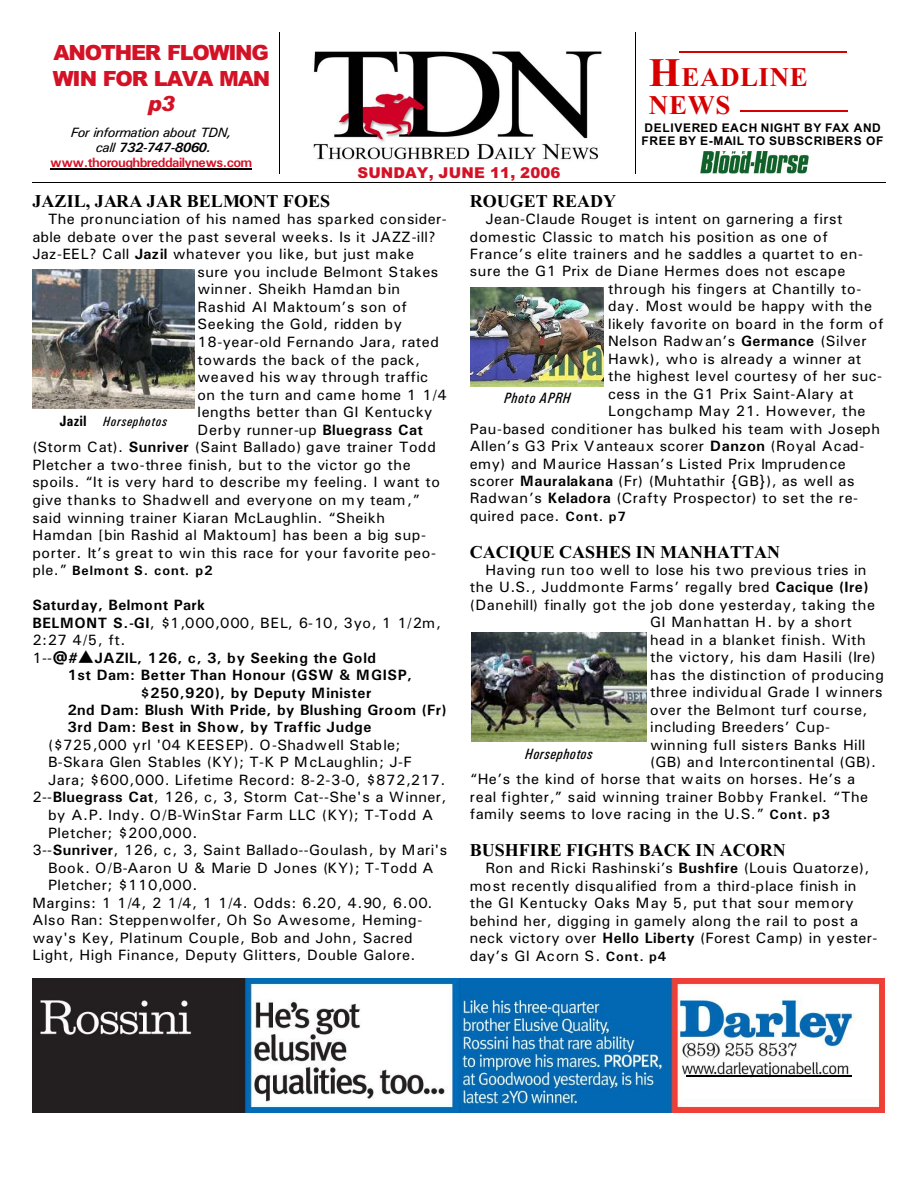
<style>
.page{position:relative;width:918px;height:1188px;background:#fff}
.page>*{position:absolute;margin:0;border:0;box-sizing:border-box;transform-origin:0 0}
.t1{font:700 27px/27.3px "Times New Roman";letter-spacing:.02em;color:#d60000}
.t2{font:900 21px/25.2px "Arial";letter-spacing:-.06em;color:#d41226}
.t3{font:italic 900 21px "Arial";color:#d41226}
.t4{font:700 18px "Times New Roman";color:#000}
.t5{font:15px/17.4px "Univers";letter-spacing:.03em;color:#000}
.t6{font:15px "Univers";letter-spacing:.01em;color:#000}
.t7{font:700 15px "Univers";letter-spacing:.03em;color:#000}
.t8{font:700 15px "Univers";letter-spacing:.01em;color:#000}
.t9{font:italic 15px "Univers Condensed";letter-spacing:.03em;color:#000}
.t10{font:900 15px "Arial";letter-spacing:.01em;color:#d41226}
.t11{font:700 13.5px/15px "Univers";letter-spacing:-.04em;color:#d41226;text-align:center}
.t12{font:700 13.5px "Univers";letter-spacing:.065em;color:#000}
.t13{font:italic 13.5px "Univers Condensed";letter-spacing:.045em;color:#000}
.t14{font:700 12px/12.8px "Arial";letter-spacing:.045em;color:#000}
.s1{font-weight:400;font-style:italic;color:#000}
.s2{font-style:italic;color:#000}
.s3{font-size:40.5px}
.s4{font-weight:700}
.s5{font-weight:400;font-size:15px}
.s6{font-weight:400}
.s7{font-weight:700;font-style:normal;font-size:15px}
.s8{font-weight:700;font-size:13.5px}
</style>
<div class="page">
<hr style="left:50px;top:169px;width:201px;height:1px;background:#000">
<img style="left:313px;top:51px;width:289px;height:109px">
<img style="left:700px;top:151px;width:108px;height:23px">
<hr style="left:280px;top:32px;width:1px;height:142px;background:#000">
<hr style="left:635px;top:32px;width:1px;height:142px;background:#000">
<hr style="left:32px;top:183px;width:853px;height:1px;background:#000">
<img style="left:32px;top:269px;width:162px;height:140px">
<img style="left:470px;top:287px;width:134px;height:99px">
<img style="left:471px;top:632px;width:176px;height:110px">
<hr style="left:680px;top:51px;width:167px;height:1px;background:#d60000">
<hr style="left:740px;top:111px;width:108px;height:1px;background:#d60000">
<img style="left:32px;top:979px;width:852px;height:133px">
<hr style="left:686px;top:1076px;width:165px;height:1px;background:#000">
<h2 class="t2" style="left:53px;top:43px;width:219px">ANOTHER FLOWING<br>WIN FOR LAVA MAN</h2>
<h2 class="t3" style="left:148px;top:95px;width:28px">p3</h2>
<p class="t11" style="left:50px;top:126px;width:204px"><span class="s1">For information about TDN,<br>call</span> <span class="s2">732-747-8060. </span>www.thoroughbreddailynews.com</p>
<p class="t10" style="left:357px;top:168px;width:205px">SUNDAY, JUNE 11, 2006</p>
<h1 class="t1" style="left:649px;top:66px;width:160px"><span class="s3">H</span>EADLINE<br>NEWS</h1>
<p class="t14" style="left:641px;top:123px;width:244px">DELIVERED EACH NIGHT BY FAX AND<br>FREE BY E-MAIL TO SUBSCRIBERS OF</p>
<p class="t4" style="left:32px;top:195px;width:299px">JAZIL, JARA JAR BELMONT FOES</p>
<p class="t5" style="left:48px;top:212px;width:400px">The pronunciation of his named has sparked consider-</p>
<p class="t6" style="left:32px;top:231px;width:405px">able debate over the past several weeks. Is it JAZZ-ill?</p>
<p class="t5" style="left:32px;top:247px;width:383px">Jaz-EEL? Call <span class="s4">Jazil</span> whatever you like, but just make</p>
<p class="t5" style="left:198px;top:264px;width:242px">sure you include Belmont Stakes</p>
<p class="t6" style="left:198px;top:284px;width:204px">winner. Sheikh Hamdan bin</p>
<p class="t5" style="left:198px;top:299px;width:211px">Rashid Al Maktoum’s son of</p>
<p class="t5" style="left:198px;top:317px;width:206px">Seeking the Gold, ridden by</p>
<p class="t5" style="left:198px;top:335px;width:243px">18-year-old Fernando Jara, rated</p>
<p class="t5" style="left:198px;top:352px;width:224px">towards the back of the pack,</p>
<p class="t6" style="left:198px;top:372px;width:232px">weaved his way through traffic</p>
<p class="t5" style="left:198px;top:387px;width:251px">on the turn and came home 1 1/4</p>
<p class="t5" style="left:198px;top:405px;width:236px">lengths better than GI Kentucky</p>
<p class="t5" style="left:198px;top:422px;width:227px">Derby runner-up <span class="s4">Bluegrass Cat</span></p>
<p class="t5" style="left:32px;top:440px;width:405px">(Storm Cat). <span class="s4">Sunriver</span> (Saint Ballado) gave trainer Todd</p>
<p class="t5" style="left:32px;top:457px;width:380px">Pletcher a two-three finish, but to the victor go the</p>
<p class="t5" style="left:32px;top:475px;width:409px">spoils. “It is very hard to describe my feeling. I want to</p>
<p class="t5" style="left:32px;top:492px;width:389px">give thanks to Shadwell and everyone on my team,”</p>
<p class="t5" style="left:32px;top:510px;width:354px">said winning trainer Kiaran McLaughlin. “Sheikh</p>
<p class="t5" style="left:32px;top:527px;width:395px">Hamdan [bin Rashid al Maktoum] has been a big sup-</p>
<p class="t5" style="left:32px;top:545px;width:405px">porter. It’s great to win this race for your favorite peo-</p>
<p class="t12" style="left:32px;top:566px;width:182px"><span class="s5">ple.”</span> Belmont S. cont. p2</p>
<p class="t7" style="left:32px;top:600px;width:174px">Saturday, Belmont Park</p>
<p class="t5" style="left:32px;top:615px;width:410px"><span class="s4">BELMONT S.-GI</span>, $1,000,000, BEL, 6-10, 3yo, 1 1/2m,</p>
<p class="t5" style="left:32px;top:633px;width:94px">2:27 4/5, ft.</p>
<p class="t8" style="left:32px;top:652px;width:345px"><span class="s6">1--</span>@#▲JAZIL, 126, c, 3, by Seeking the Gold</p>
<p class="t7" style="left:68px;top:670px;width:346px">1st Dam: Better Than Honour (GSW &amp; MGISP,</p>
<p class="t7" style="left:140px;top:687px;width:232px">$250,920), by Deputy Minister</p>
<p class="t7" style="left:68px;top:704px;width:380px">2nd Dam: Blush With Pride, by Blushing Groom (Fr)</p>
<p class="t7" style="left:68px;top:722px;width:305px">3rd Dam: Best in Show, by Traffic Judge</p>
<p class="t5" style="left:48px;top:737px;width:354px">($725,000 yrl '04 KEESEP). O-Shadwell Stable;</p>
<p class="t5" style="left:48px;top:755px;width:365px">B-Skara Glen Stables (KY); T-K P McLaughlin; J-F</p>
<p class="t5" style="left:48px;top:772px;width:399px">Jara; $600,000. Lifetime Record: 8-2-3-0, $872,217.</p>
<p class="t5" style="left:32px;top:790px;width:415px">2--<span class="s4">Bluegrass Cat</span>, 126, c, 3, Storm Cat--She's a Winner,</p>
<p class="t5" style="left:48px;top:807px;width:387px">by A.P. Indy. O/B-WinStar Farm LLC (KY); T-Todd A</p>
<p class="t5" style="left:48px;top:825px;width:151px">Pletcher; $200,000.</p>
<p class="t5" style="left:32px;top:842px;width:416px">3--<span class="s4">Sunriver</span>, 126, c, 3, Saint Ballado--Goulash, by Mari's</p>
<p class="t5" style="left:48px;top:860px;width:387px">Book. O/B-Aaron U &amp; Marie D Jones (KY); T-Todd A</p>
<p class="t5" style="left:48px;top:878px;width:151px">Pletcher; $110,000.</p>
<p class="t5" style="left:32px;top:895px;width:402px">Margins: 1 1/4, 2 1/4, 1 1/4. Odds: 6.20, 4.90, 6.00.</p>
<p class="t5" style="left:32px;top:913px;width:392px">Also Ran: Steppenwolfer, Oh So Awesome, Heming-</p>
<p class="t5" style="left:32px;top:930px;width:382px">way's Key, Platinum Couple, Bob and John, Sacred</p>
<p class="t5" style="left:32px;top:948px;width:385px">Light, High Finance, Deputy Glitters, Double Galore.</p>
<p class="t13" style="left:60px;top:417px;width:109px"><span class="s7">Jazil</span> Horsephotos</p>
<p class="t4" style="left:470px;top:195px;width:148px">ROUGET READY</p>
<p class="t5" style="left:485px;top:212px;width:359px">Jean-Claude Rouget is intent on garnering a first</p>
<p class="t5" style="left:470px;top:229px;width:360px">domestic Classic to match his position as one of</p>
<p class="t5" style="left:470px;top:246px;width:395px">France’s elite trainers and he saddles a quartet to en-</p>
<p class="t5" style="left:470px;top:264px;width:377px">sure the G1 Prix de Diane Hermes does not escape</p>
<p class="t5" style="left:608px;top:281px;width:255px">through his fingers at Chantilly to-</p>
<p class="t5" style="left:608px;top:299px;width:266px">day. Most would be happy with the</p>
<p class="t5" style="left:608px;top:316px;width:277px">likely favorite on board in the form of</p>
<p class="t5" style="left:608px;top:334px;width:260px">Nelson Radwan’s <span class="s4">Germance</span> (Silver</p>
<p class="t5" style="left:608px;top:351px;width:255px">Hawk), who is already a winner at</p>
<p class="t5" style="left:608px;top:369px;width:276px">the highest level courtesy of her suc-</p>
<p class="t5" style="left:608px;top:386px;width:247px">cess in the G1 Prix Saint-Alary at</p>
<p class="t5" style="left:608px;top:404px;width:259px">Longchamp May 21. However, the</p>
<p class="t5" style="left:470px;top:421px;width:412px">Pau-based conditioner has bulked his team with Joseph</p>
<p class="t5" style="left:470px;top:439px;width:396px">Allen’s G3 Prix Vanteaux scorer <span class="s4">Danzon</span> (Royal Acad-</p>
<p class="t5" style="left:470px;top:456px;width:378px">emy) and Maurice Hassan’s Listed Prix Imprudence</p>
<p class="t5" style="left:470px;top:473px;width:386px">scorer <span class="s4">Mauralakana</span> (Fr) (Muhtathir {GB}), as well as</p>
<p class="t5" style="left:470px;top:491px;width:390px">Radwan’s <span class="s4">Keladora</span> (Crafty Prospector) to set the re-</p>
<p class="t5" style="left:470px;top:508px;width:158px">quired pace. <span class="s8">Cont. p7</span></p>
<p class="t4" style="left:470px;top:545px;width:312px">CACIQUE CASHES IN MANHATTAN</p>
<p class="t6" style="left:485px;top:565px;width:383px">Having run too well to lose his two previous tries in</p>
<p class="t5" style="left:470px;top:580px;width:400px">the U.S., Juddmonte Farms’ regally bred <span class="s4">Cacique (Ire)</span></p>
<p class="t5" style="left:470px;top:597px;width:407px">(Danehill) finally got the job done yesterday, taking the</p>
<p class="t5" style="left:650px;top:615px;width:203px">GI Manhattan H. by a short</p>
<p class="t5" style="left:650px;top:632px;width:217px">head in a blanket finish. With</p>
<p class="t5" style="left:650px;top:650px;width:227px">the victory, his dam Hasili (Ire)</p>
<p class="t5" style="left:650px;top:667px;width:235px">has the distinction of producing</p>
<p class="t5" style="left:650px;top:685px;width:234px">three individual Grade I winners</p>
<p class="t5" style="left:650px;top:702px;width:219px">over the Belmont turf course,</p>
<p class="t5" style="left:650px;top:720px;width:182px">including Breeders’ Cup-</p>
<p class="t6" style="left:650px;top:739px;width:217px">winning full sisters Banks Hill</p>
<p class="t5" style="left:650px;top:754px;width:227px">(GB) and Intercontinental (GB).</p>
<p class="t5" style="left:470px;top:772px;width:387px">“He’s the kind of horse that waits on horses. He’s a</p>
<p class="t5" style="left:470px;top:789px;width:400px">real fighter,” said winning trainer Bobby Frankel. “The</p>
<p class="t5" style="left:470px;top:807px;width:362px">family seems to love racing in the U.S.” <span class="s8">Cont. p3</span></p>
<p class="t4" style="left:470px;top:844px;width:318px">BUSHFIRE FIGHTS BACK IN ACORN</p>
<p class="t5" style="left:470px;top:861px;width:409px;text-indent:16px">Ron and Ricki Rashinski’s <span class="s4">Bushfire</span> (Louis Quatorze), most recently disqualified from a third-place finish in the GI Kentucky Oaks May 5, put that sour memory behind her, digging in gamely along the rail to post a neck victory over <span class="s4">Hello Liberty</span> (Forest Camp) in yester&shy;day’s GI Acorn S. <span class="s8">Cont. p4</span></p>
<p class="t9" style="left:504px;top:393px;width:68px">Photo APRH</p>
<p class="t9" style="left:525px;top:748px;width:69px">Horsephotos</p>
</div>
